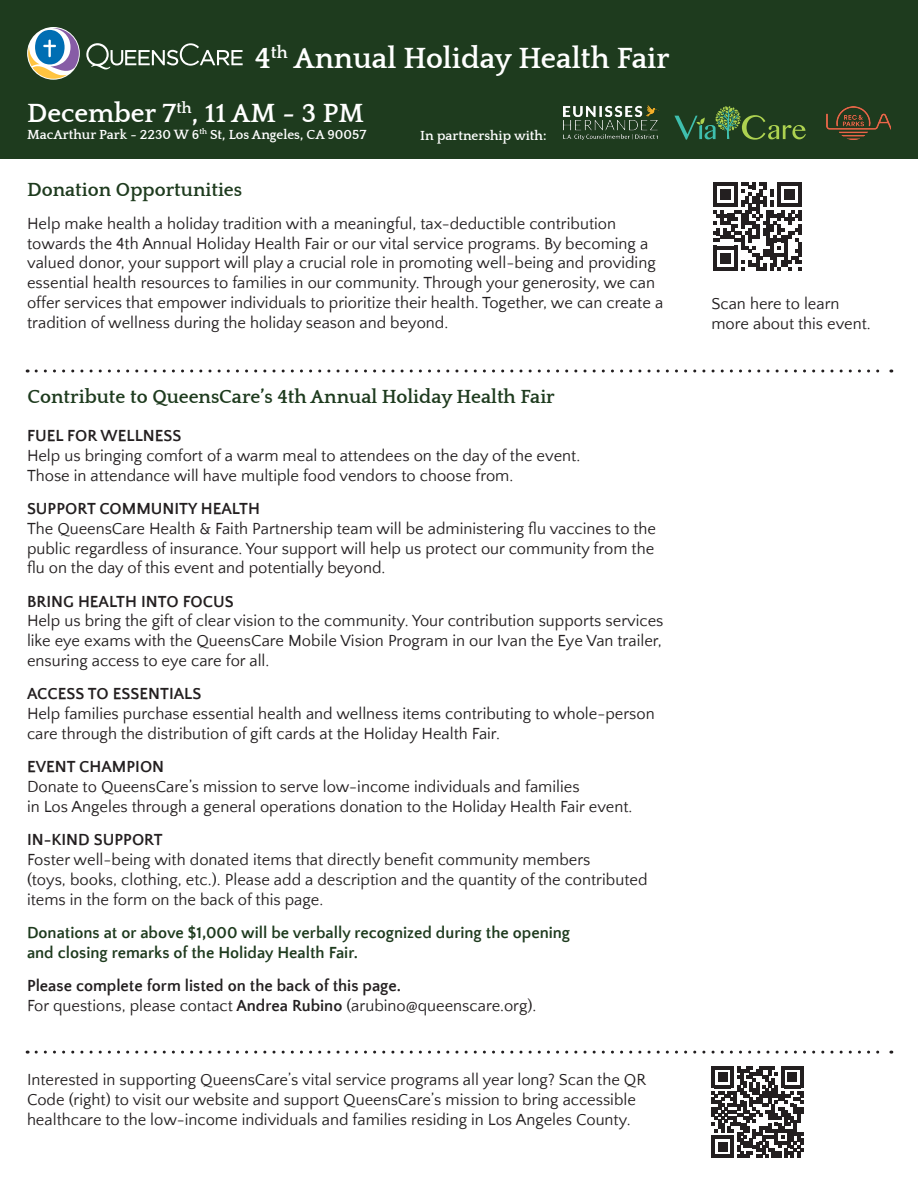
<style>
.page{position:relative;width:918px;height:1188px;background:#fff}
.page>*{position:absolute;margin:0;border:0;box-sizing:border-box;transform-origin:0 0}
.t1{font:700 30px "Quattrocento";color:#fff}
.t2{font:700 27px "Quattrocento";color:#fff}
.t3{font:700 19.5px "Quattrocento";color:#1e3b1e}
.t4{font:16.5px/19.8px "Quattrocento Sans";color:#231f20}
.t5{font:700 16.5px/19.8px "Quattrocento Sans";color:#231f20}
.t6{font:700 16.5px/19.8px "Quattrocento Sans";color:#1e3b1e}
.t7{font:700 13.5px "Quattrocento";color:#fff}
.s1{font-weight:700}
.s2{font-weight:400}
</style>
<div class="page">
<div style="left:0;top:0;width:918px;height:158px;background:#1e3b1e"></div>
<svg style="left:86px;top:43px;width:157px;height:26px"></svg>
<svg style="left:28px;top:28px;width:51px;height:51px"></svg>
<svg style="left:674px;top:106px;width:132px;height:34px"></svg>
<img style="left:827px;top:106px;width:64px;height:34px">
<img style="left:564px;top:105px;width:95px;height:35px">
<svg style="left:36px;top:370px;width:856px;height:3px"></svg>
<svg style="left:36px;top:1051px;width:856px;height:3px"></svg>
<svg style="left:713px;top:182px;width:89px;height:89px"></svg>
<svg style="left:712px;top:1066px;width:91px;height:92px"></svg>
<h1 class="t1" style="left:255px;top:42px;width:416px">4<sup>th</sup> Annual Holiday Health Fair</h1>
<h2 class="t2" style="left:27px;top:99px;width:338px">December 7<sup>th</sup>, 11 AM - 3 PM</h2>
<p class="t7" style="left:27px;top:127px;width:341px">MacArthur Park - 2230 W 6<sup>th</sup> St, Los Angeles, CA 90057</p>
<p class="t7" style="left:420px;top:128px;width:128px">In partnership with:</p>
<p class="t3" style="left:27px;top:179px;width:217px">Donation Opportunities</p>
<p class="t4" style="left:27px;top:214px;width:638px">Help make health a holiday tradition with a meaningful, tax-deductible contribution towards the 4th Annual Holiday Health Fair or our vital service programs. By becoming a valued donor, your support will play a crucial role in promoting well-being and providing essential health resources to families in our community. Through your generosity, we can offer services that empower individuals to prioritize their health. Together, we can create a tradition of wellness during the holiday season and beyond.</p>
<p class="t3" style="left:28px;top:386px;width:529px">Contribute to QueensCare’s 4th Annual Holiday Health Fair</p>
<p class="t4" style="left:27px;top:426px;width:555px"><span class="s1">FUEL FOR WELLNESS<br></span>Help us bringing comfort of a warm meal to attendees on the day of the event.<br>Those in attendance will have multiple food vendors to choose from.</p>
<p class="t4" style="left:27px;top:499px;width:631px"><span class="s1">SUPPORT COMMUNITY HEALTH<br></span>The QueensCare Health &amp; Faith Partnership team will be administering flu vaccines to the public regardless of insurance. Your support will help us protect our community from the flu on the day of this event and potentially beyond.</p>
<p class="t4" style="left:27px;top:592px;width:638px"><span class="s1">BRING HEALTH INTO FOCUS<br></span>Help us bring the gift of clear vision to the community. Your contribution supports services like eye exams with the QueensCare Mobile Vision Program in our Ivan the Eye Van trailer, ensuring access to eye care for all.</p>
<p class="t4" style="left:27px;top:685px;width:629px"><span class="s1">ACCESS TO ESSENTIALS<br></span>Help families purchase essential health and wellness items contributing to whole-person care through the distribution of gift cards at the Holiday Health Fair.</p>
<p class="t4" style="left:27px;top:758px;width:607px"><span class="s1">EVENT CHAMPION<br></span>Donate to QueensCare’s mission to serve low-income individuals and families<br>in Los Angeles through a general operations donation to the Holiday Health Fair event.</p>
<p class="t4" style="left:27px;top:830px;width:622px"><span class="s1">IN-KIND SUPPORT<br></span>Foster well-being with donated items that directly benefit community members<br>(toys, books, clothing, etc.). Please add a description and the quantity of the contributed items in the form on the back of this page.</p>
<p class="t6" style="left:27px;top:923px;width:545px">Donations at or above $1,000 will be verbally recognized during the opening and closing remarks of the Holiday Health Fair.</p>
<p class="t5" style="left:27px;top:976px;width:511px">Please complete form listed on the back of this page.<br><span class="s2">For questions, please contact</span> Andrea Rubino <span class="s2">(arubino@queenscare.org).</span></p>
<p class="t4" style="left:27px;top:1071px;width:621px">Interested in supporting QueensCare’s vital service programs all year long? Scan the QR<br>Code (right) to visit our website and support QueensCare’s mission to bring accessible healthcare to the low-income individuals and families residing in Los Angeles County.</p>
<p class="t4" style="left:711px;top:294px;width:161px">Scan here to learn more about this event.</p>
</div>
